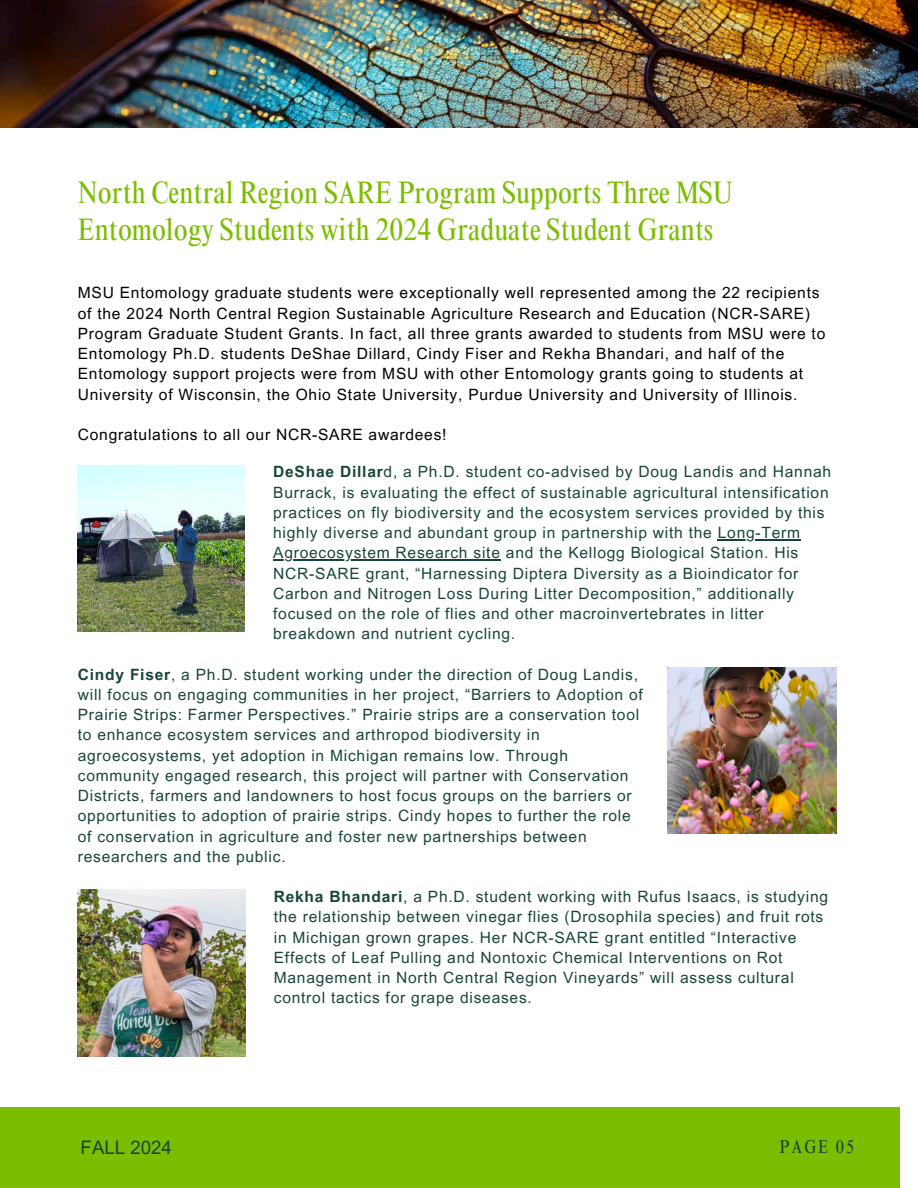
<style>
.page{position:relative;width:918px;height:1188px;background:#fff}
.page>*{position:absolute;margin:0;border:0;box-sizing:border-box;transform-origin:0 0}
.t1{font:condensed 31.2px/37.2px "Times NRMT Pro";color:#7bbd00}
.t2{font:18.6px "Arial MT Pro";color:#18453b}
.t3{font:condensed 18.6px "Times NRMT Pro";letter-spacing:.1em;color:#18453b}
.t4{font:15.6px/20.2px "Arial MT Pro";letter-spacing:.05em;color:#18453b}
.t5{font:15.6px/20.2px "Arial MT Pro";letter-spacing:.05em;color:#000}
.s1{font-weight:700}
</style>
<div class="page">
<div style="left:0;top:1107px;width:900px;height:81px;background:#7bbd00"></div>
<img style="left:0;top:0;width:918px;height:127px">
<img style="left:78px;top:465px;width:167px;height:166px">
<hr style="left:718px;top:539px;width:83px;height:1px;background:#18453b">
<hr style="left:273px;top:559px;width:228px;height:2px;background:#18453b">
<img style="left:667px;top:667px;width:169px;height:167px">
<img style="left:78px;top:890px;width:167px;height:166px">
<p class="t1" style="left:78px;top:177px;width:657px">North Central Region SARE Program Supports Three MSU<br>Entomology Students with 2024 Graduate Student Grants</p>
<p class="t5" style="left:78px;top:285px;width:749px">MSU Entomology graduate students were exceptionally well represented among the 22 recipients of the 2024 North Central Region Sustainable Agriculture Research and Education (NCR-SARE)<br>Program Graduate Student Grants. In fact, all three grants awarded to students from MSU were to Entomology Ph.D. students DeShae Dillard, Cindy Fiser and Rekha Bhandari, and half of the Entomology support projects were from MSU with other Entomology grants going to students at University of Wisconsin, the Ohio State University, Purdue University and University of Illinois.</p>
<p class="t5" style="left:78px;top:427px;width:370px">Congratulations to all our NCR-SARE awardees!</p>
<p class="t4" style="left:273px;top:464px;width:560px"><span class="s1">DeShae Dillar</span>d, a Ph.D. student co-advised by Doug Landis and Hannah Burrack, is evaluating the effect of sustainable agricultural intensification practices on fly biodiversity and the ecosystem services provided by this highly diverse and abundant group in partnership with the Long-Term</p>
<p class="t4" style="left:273px;top:545px;width:527px">Agroecosystem Research site and the Kellogg Biological Station. His NCR-SARE grant, “Harnessing Diptera Diversity as a Bioindicator for Carbon and Nitrogen Loss During Litter Decomposition,” additionally focused on the role of flies and other macroinvertebrates in litter breakdown and nutrient cycling.</p>
<p class="t4" style="left:78px;top:666px;width:567px"><span class="s1">Cindy Fiser</span>, a Ph.D. student working under the direction of Doug Landis, will focus on engaging communities in her project, “Barriers to Adoption of Prairie Strips: Farmer Perspectives.” Prairie strips are a conservation tool to enhance ecosystem services and arthropod biodiversity in agroecosystems, yet adoption in Michigan remains low. Through community engaged research, this project will partner with Conservation Districts, farmers and landowners to host focus groups on the barriers or opportunities to adoption of prairie strips. Cindy hopes to further the role of conservation in agriculture and foster new partnerships between researchers and the public.</p>
<h2 class="t4" style="left:274px;top:888px;width:556px"><span class="s1">Rekha Bhandari</span>, a Ph.D. student working with Rufus Isaacs, is studying the relationship between vinegar flies (Drosophila species) and fruit rots in Michigan grown grapes. Her NCR-SARE grant entitled “Interactive Effects of Leaf Pulling and Nontoxic Chemical Interventions on Rot Management in North Central Region Vineyards” will assess cultural control tactics for grape diseases.</h2>
<p class="t2" style="left:81px;top:1141px;width:93px">FALL 2024</p>
<h1 class="t3" style="left:779px;top:1140px;width:76px">PAGE 05</h1>
</div>
